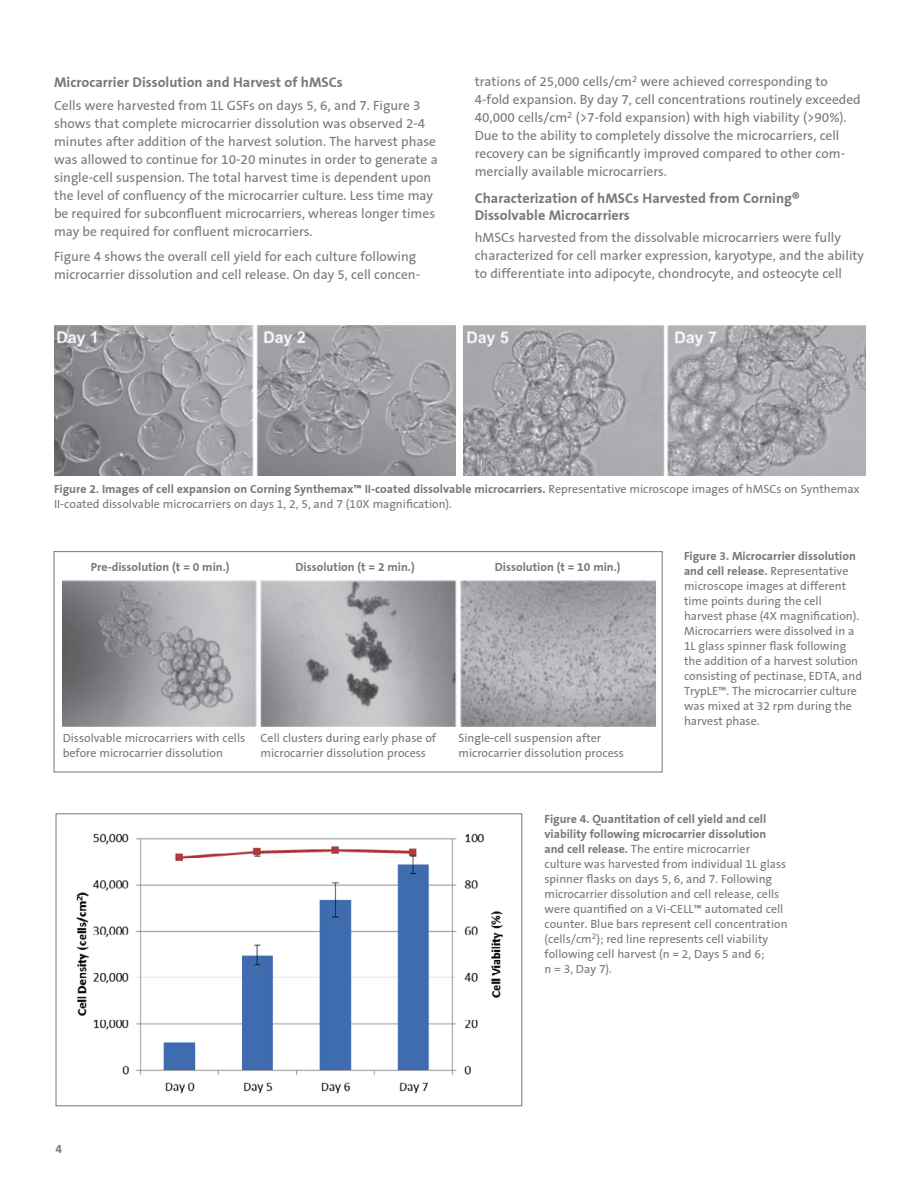
<style>
.page{position:relative;width:918px;height:1188px;background:#fff}
.page>*{position:absolute;margin:0;border:0;box-sizing:border-box;transform-origin:0 0}
.B_Head{font:700 14.25px/17.2px "Corning Sans";color:#76787b}
.Body{font:13.5px/18px "Corning Sans";color:#76787b}
.t1{font:12px/15px "Corning Sans";color:#76787b}
.t2{font:700 12px "Corning Sans";color:#76787b}
.s1{font-weight:700}
</style>
<div class="page">
<img style="left:62px;top:580px;width:593px;height:147px">
<div style="left:54px;top:551px;width:608px;height:221px;border:1px solid #76787b"></div>
<img style="left:54px;top:326px;width:402px;height:150px">
<img style="left:464px;top:326px;width:402px;height:150px">
<img style="left:76px;top:833px;width:427px;height:261px">
<div style="left:56px;top:814px;width:466px;height:292px;border:1px solid #76787b"></div>
<p class="B_Head" style="left:54px;top:74px;width:290px">Microcarrier Dissolution and Harvest of hMSCs</p>
<p class="Body" style="left:54px;top:96px;width:385px">Cells were harvested from 1L GSFs on days 5, 6, and 7. Figure 3 shows that complete microcarrier dissolution was observed 2-4 minutes after addition of the harvest solution. The harvest phase was allowed to continue for 10-20 minutes in order to generate a single-cell suspension. The total harvest time is dependent upon the level of confluency of the microcarrier culture. Less time may be required for subconfluent microcarriers, whereas longer times may be required for confluent microcarriers.</p>
<p class="Body" style="left:54px;top:248px;width:368px">Figure 4 shows the overall cell yield for each culture following microcarrier dissolution and cell release. On day 5, cell concen-</p>
<p class="Body" style="left:475px;top:73px;width:388px">trations of 25,000 cells/cm<sup>2</sup> were achieved corresponding to 4-fold expansion. By day 7, cell concentrations routinely exceeded 40,000 cells/cm<sup>2</sup> (&gt;7-fold expansion) with high viability (&gt;90%).<br>Due to the ability to completely dissolve the microcarriers, cell recovery can be significantly improved compared to other com&shy;mercially available microcarriers.</p>
<p class="B_Head" style="left:475px;top:189px;width:327px">Characterization of hMSCs Harvested from Corning®<br>Dissolvable Microcarriers</p>
<p class="Body" style="left:475px;top:229px;width:391px">hMSCs harvested from the dissolvable microcarriers were fully characterized for cell marker expression, karyotype, and the ability to differentiate into adipocyte, chondrocyte, and osteocyte cell</p>
<p class="t1" style="left:54px;top:481px;width:807px"><span class="s1">Figure 2. Images of cell expansion on Corning Synthemax™ II-coated dissolvable microcarriers.</span> Representative microscope images of hMSCs on Synthemax<br>II-coated dissolvable microcarriers on days 1, 2, 5, and 7 (10X magnification).</p>
<p class="t2" style="left:91px;top:560px;width:140px">Pre-dissolution (t = 0 min.)</p>
<p class="t2" style="left:296px;top:560px;width:121px">Dissolution (t = 2 min.)</p>
<p class="t2" style="left:495px;top:560px;width:127px">Dissolution (t = 10 min.)</p>
<p class="t1" style="left:63px;top:731px;width:184px">Dissolvable microcarriers with cells before microcarrier dissolution</p>
<p class="t1" style="left:261px;top:731px;width:177px">Cell clusters during early phase of microcarrier dissolution process</p>
<p class="t1" style="left:458px;top:731px;width:167px">Single-cell suspension after microcarrier dissolution process</p>
<p class="t1" style="left:684px;top:549px;width:180px"><span class="s1">Figure 3. Microcarrier dissolution and cell release.</span> Representative microscope images at different time points during the cell harvest phase (4X magnification).<br>Microcarriers were dissolved in a<br>1L glass spinner flask following the addition of a harvest solution consisting of pectinase, EDTA, and<br>TrypLE™. The microcarrier culture was mixed at 32 rpm during the harvest phase.</p>
<p class="t2" style="left:56px;top:1142px;width:8px">4</p>
<p class="t1" style="left:544px;top:812px;width:245px"><span class="s1">Figure 4. Quantitation of cell yield and cell viability following microcarrier dissolution and cell release.</span> The entire microcarrier culture was harvested from individual 1L glass spinner flasks on days 5, 6, and 7. Following microcarrier dissolution and cell release, cells were quantified on a Vi-CELL™ automated cell counter. Blue bars represent cell concentration (cells/cm<sup>2</sup>); red line represents cell viability following cell harvest (n = 2, Days 5 and 6;<br>n = 3, Day 7).</p>
</div>
